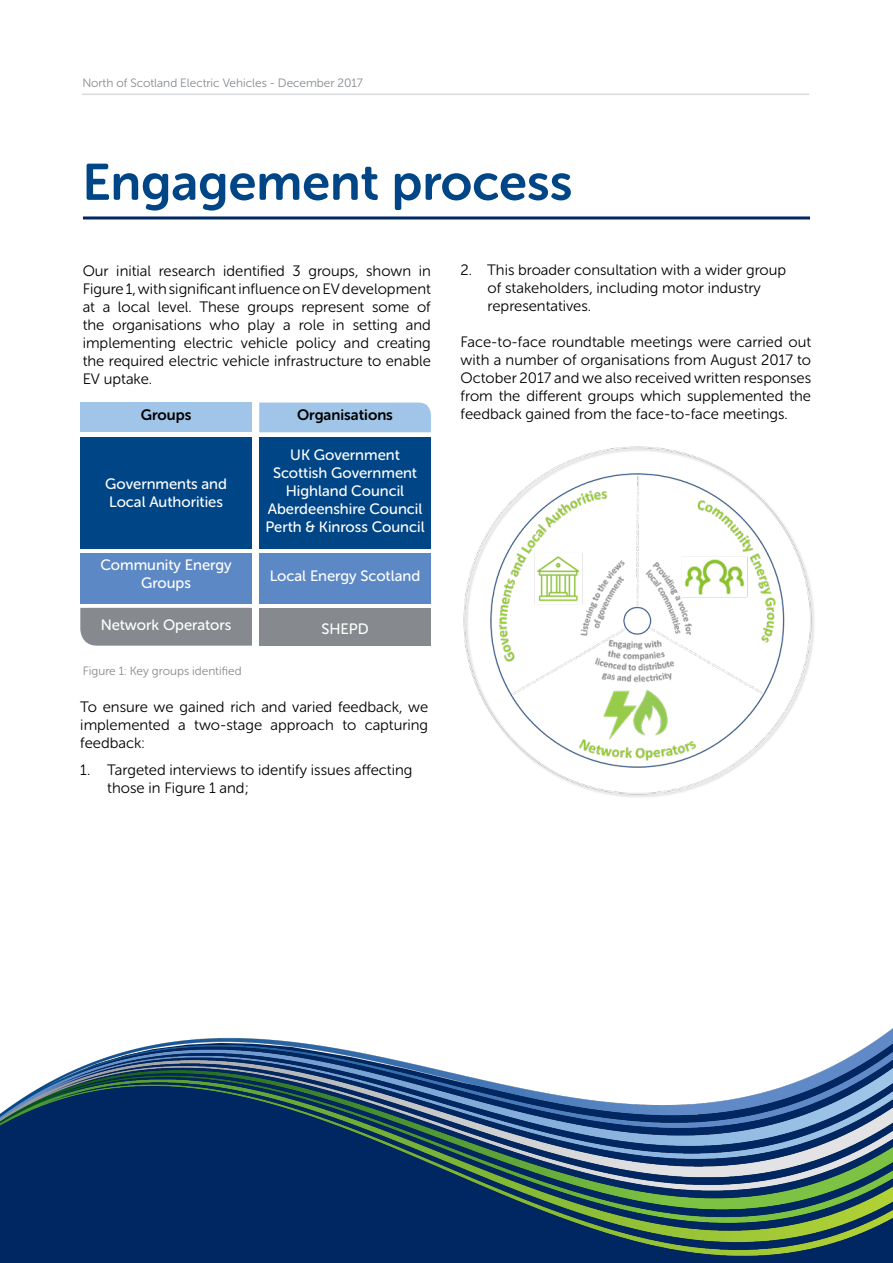
<style>
.page{position:relative;width:893px;height:1263px;background:#fff}
.page>*{position:absolute;margin:0;border:0;box-sizing:border-box;transform-origin:0 0}
.t1{font:51px "Museo Sans Rounded 700";color:#004687}
.t2{font:15px/18px "Museo Sans Rounded 300";color:#000;text-align:justify}
.t3{font:15px/18px "Museo Sans Rounded 500";color:#fff}
.t4{font:15px "Museo Sans Rounded 700";color:#000}
.t5{font:12px "Museo Sans Rounded 300";color:#868a8e}
</style>
<div class="page">
<div style="left:0;top:1256px;width:893px;height:7px;background:#002761"></div>
<div style="left:80px;top:403px;width:172px;height:29px;background:#a0c5e8"></div>
<div style="left:259px;top:403px;width:172px;height:29px;background:#a0c5e8"></div>
<div style="left:268px;top:409px;width:154px;height:17px;background:#a0c5e8"></div>
<div style="left:80px;top:436px;width:172px;height:112px;background:#004687"></div>
<div style="left:259px;top:436px;width:172px;height:112px;background:#004687"></div>
<div style="left:80px;top:553px;width:172px;height:51px;background:#5d88c6"></div>
<div style="left:259px;top:553px;width:172px;height:51px;background:#5d88c6"></div>
<div style="left:80px;top:608px;width:172px;height:38px;background:#868a8e"></div>
<div style="left:89px;top:618px;width:154px;height:17px;background:#868a8e"></div>
<div style="left:259px;top:608px;width:172px;height:38px;background:#868a8e"></div>
<img style="left:463px;top:446px;width:351px;height:351px">
<img style="left:0;top:1028px;width:893px;height:228px">
<hr style="left:83px;top:216px;width:727px;height:3px;background:#002761">
<hr style="left:82px;top:94px;width:727px;height:1px;background:#d9dadc">
<p class="t5" style="left:82px;top:77px;width:282px">North of Scotland Electric Vehicles - December 2017</p>
<p class="t1" style="left:82px;top:154px;width:492px">Engagement process</p>
<p class="t2" style="left:83px;top:262px;width:350px">Our initial research identified 3 groups, shown in Figure 1, with significant influence on EV development at a local level. These groups represent some of the organisations who play a role in setting and implementing electric vehicle policy and creating the required electric vehicle infrastructure to enable EV uptake.</p>
<p class="t4" style="left:141px;top:407px;width:52px">Groups</p>
<p class="t4" style="left:297px;top:407px;width:97px">Organisations</p>
<p class="t3" style="left:105px;top:475px;width:123px">Governments and<br>Local Authorities</p>
<p class="t3" style="left:290px;top:446px;width:111px">UK Government</p>
<p class="t3" style="left:273px;top:464px;width:146px">Scottish Government</p>
<p class="t3" style="left:286px;top:482px;width:120px">Highland Council</p>
<p class="t3" style="left:268px;top:500px;width:156px">Aberdeenshire Council</p>
<p class="t3" style="left:265px;top:518px;width:161px">Perth &amp; Kinross Council</p>
<p class="t3" style="left:100px;top:556px;width:133px;text-align:center">Community Energy<br>Groups</p>
<p class="t3" style="left:270px;top:567px;width:152px">Local Energy Scotland</p>
<p class="t3" style="left:101px;top:616px;width:132px">Network Operators</p>
<p class="t3" style="left:321px;top:620px;width:49px">SHEPD</p>
<p class="t5" style="left:83px;top:664px;width:160px">Figure 1: Key groups identified</p>
<p class="t2" style="left:80px;top:698px;width:349px">To ensure we gained rich and varied feedback, we implemented a two-stage approach to capturing feedback:</p>
<p class="t2" style="left:107px;top:761px;width:307px;text-indent:-27px">1. Targeted interviews to identify issues affecting those in Figure 1 and;</p>
<p class="t2" style="left:488px;top:260px;width:300px;text-align:left;text-indent:-27px">2. This broader consultation with a wider group of stakeholders, including motor industry representatives.</p>
<p class="t2" style="left:461px;top:332px;width:352px">Face-to-face roundtable meetings were carried out with a number of organisations from August 2017 to October 2017 and we also received written responses from the different groups which supplemented the feedback gained from the face-to-face meetings.</p>
</div>
